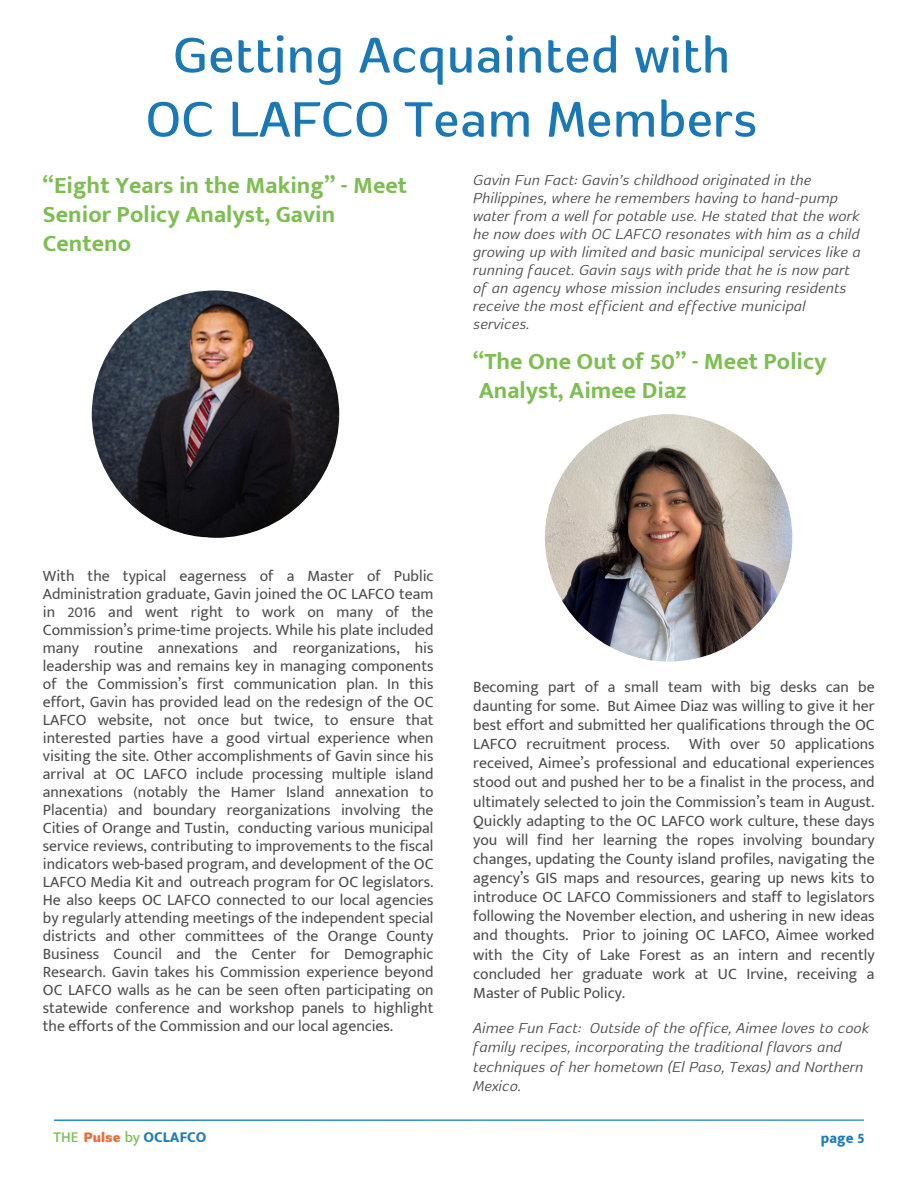
<style>
.page{position:relative;width:918px;height:1188px;background:#fff}
.page>*{position:absolute;margin:0;border:0;box-sizing:border-box;transform-origin:0 0}
.t1{font:54px/64.2px "Banburi";color:#1b78b7;text-align:center}
.t2{font:700 24px/29.2px "Mukta Mahee";color:#7dbe52}
.t3{font:15.75px/18px "Mukta Mahee";color:#4c4c4e;text-align:justify}
.t4{font:italic 300 15.75px/18px "Banburi";color:#4c4c4e}
.t5{font:800 15px "Mukta Mahee";color:#217cbb}
.s1{font-weight:500;color:#7cbe52}
.s2{font-family:"Banburi";font-weight:700;color:#ed6d3d}
</style>
<div class="page">
<img style="left:92px;top:290px;width:247px;height:248px;border-radius:50%">
<img style="left:545px;top:414px;width:247px;height:248px;border-radius:50%">
<hr style="left:54px;top:1120px;width:810px;height:1px;background:#017dba">
<h2 class="t1" style="left:146px;top:21px;width:614px">Getting Acquainted with<br>OC LAFCO Team Members</h2>
<p class="t2" style="left:43px;top:170px;width:366px">“Eight Years in the Making” - Meet<br>Senior Policy Analyst, Gavin<br>Centeno</p>
<p class="t4" style="left:473px;top:171px;width:389px">Gavin Fun Fact: Gavin’s childhood originated in the Philippines, where he remembers having to hand-pump water from a well for potable use. He stated that the work he now does with OC LAFCO resonates with him as a child growing up with limited and basic municipal services like a running faucet. Gavin says with pride that he is now part of an agency whose mission includes ensuring residents receive the most efficient and effective municipal services.</p>
<p class="t2" style="left:473px;top:346px;width:355px">“The One Out of 50” - Meet Policy<br>Analyst, Aimee Diaz</p>
<p class="t3" style="left:43px;top:566px;width:392px">With the typical eagerness of a Master of Public Administration graduate, Gavin joined the OC LAFCO team in 2016 and went right to work on many of the Commission’s prime-time projects. While his plate included many routine annexations and reorganizations, his leadership was and remains key in managing components of the Commission’s first communication plan. In this effort, Gavin has provided lead on the redesign of the OC LAFCO website, not once but twice, to ensure that interested parties have a good virtual experience when visiting the site. Other accomplishments of Gavin since his arrival at OC LAFCO include processing multiple island annexations (notably the Hamer Island annexation to Placentia) and boundary reorganizations involving the Cities of Orange and Tustin, conducting various municipal service reviews, contributing to improvements to the fiscal indicators web-based program, and development of the OC LAFCO Media Kit and outreach program for OC legislators.<br>He also keeps OC LAFCO connected to our local agencies by regularly attending meetings of the independent special districts and other committees of the Orange County Business Council and the Center for Demographic Research. Gavin takes his Commission experience beyond OC LAFCO walls as he can be seen often participating on statewide conference and workshop panels to highlight the efforts of the Commission and our local agencies.</p>
<p class="t3" style="left:473px;top:677px;width:403px;line-height:19.2px">Becoming part of a small team with big desks can be daunting for some. But Aimee Diaz was willing to give it her best effort and submitted her qualifications through the OC LAFCO recruitment process. With over 50 applications received, Aimee’s professional and educational experiences stood out and pushed her to be a finalist in the process, and ultimately selected to join the Commission’s team in August.<br>Quickly adapting to the OC LAFCO work culture, these days you will find her learning the ropes involving boundary changes, updating the County island profiles, navigating the agency’s GIS maps and resources, gearing up news kits to introduce OC LAFCO Commissioners and staff to legislators following the November election, and ushering in new ideas and thoughts. Prior to joining OC LAFCO, Aimee worked with the City of Lake Forest as an intern and recently concluded her graduate work at UC Irvine, receiving a Master of Public Policy.</p>
<p class="t4" style="left:473px;top:1018px;width:398px;line-height:19.2px">Aimee Fun Fact: Outside of the office, Aimee loves to cook family recipes, incorporating the traditional flavors and techniques of her hometown (El Paso, Texas) and Northern Mexico.</p>
<h4 class="t5" style="left:54px;top:1129px;width:154px"><span class="s1">THE</span> <span class="s2">Pulse</span> <span class="s1">by</span> OCLAFCO</h4>
<h3 class="t5" style="left:821px;top:1129px;width:45px">page 5</h3>
</div>
